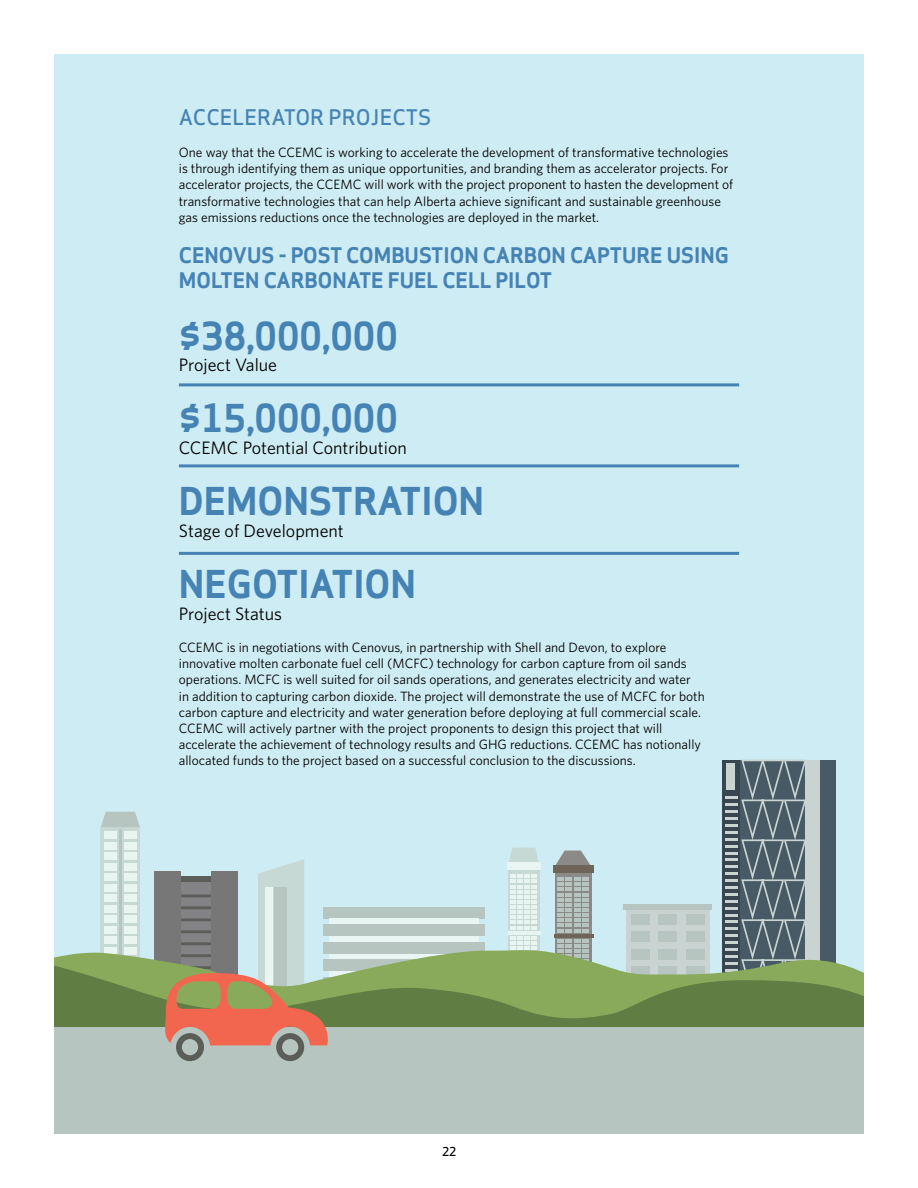
<style>
.page{position:relative;width:918px;height:1188px;background:#fff}
.page>*{position:absolute;margin:0;border:0;box-sizing:border-box;transform-origin:0 0}
.t1{font:37.5px "Apex Sans Bold T";color:#4683b5}
.t2{font:21px/25.2px "Apex Sans Bold T";color:#4683b5}
.t3{font:21px "Apex Sans Medium C";color:#4683b5}
.t4{font:18px "Whitney";color:#000}
.t5{font:13.5px/16.2px "Whitney";color:#000}
.t6{font:12px "Apex Sans Medium C";color:#000}
</style>
<div class="page">
<div style="left:54px;top:54px;width:810px;height:1080px;background:#ceecf3"></div>
<div style="left:508px;top:870px;width:31px;height:121px;background:#c7d9d5"></div>
<svg style="left:508px;top:848px;width:31px;height:15px"></svg>
<svg style="left:510px;top:875px;width:27px;height:54px"></svg>
<hr style="left:508px;top:931px;width:33px;height:4px;background:#e9f5f2">
<svg style="left:510px;top:936px;width:27px;height:11px"></svg>
<div style="left:507px;top:863px;width:34px;height:7px;background:#e9f5f2"></div>
<div style="left:555px;top:873px;width:37px;height:120px;background:#8b8a89"></div>
<svg style="left:555px;top:851px;width:36px;height:15px"></svg>
<svg style="left:557px;top:877px;width:32px;height:55px"></svg>
<hr style="left:554px;top:934px;width:39px;height:3px;background:#6e6458">
<svg style="left:557px;top:939px;width:32px;height:8px"></svg>
<div style="left:553px;top:866px;width:40px;height:7px;background:#6e6458"></div>
<div style="left:101px;top:827px;width:39px;height:144px;background:#c7d9d5"></div>
<svg style="left:101px;top:812px;width:39px;height:15px"></svg>
<hr style="left:119px;top:830px;width:3px;height:127px;background:#b6c5bf">
<div style="left:104px;top:831px;width:12px;height:8px;background:#e9f5f2"></div>
<div style="left:124px;top:831px;width:12px;height:8px;background:#e9f5f2"></div>
<div style="left:104px;top:842px;width:12px;height:8px;background:#e9f5f2"></div>
<div style="left:124px;top:842px;width:12px;height:8px;background:#e9f5f2"></div>
<div style="left:104px;top:852px;width:12px;height:8px;background:#e9f5f2"></div>
<div style="left:124px;top:852px;width:12px;height:8px;background:#e9f5f2"></div>
<div style="left:104px;top:863px;width:12px;height:8px;background:#e9f5f2"></div>
<div style="left:124px;top:863px;width:12px;height:8px;background:#e9f5f2"></div>
<div style="left:104px;top:873px;width:12px;height:8px;background:#e9f5f2"></div>
<div style="left:124px;top:873px;width:12px;height:8px;background:#e9f5f2"></div>
<div style="left:104px;top:884px;width:12px;height:8px;background:#e9f5f2"></div>
<div style="left:124px;top:884px;width:12px;height:8px;background:#e9f5f2"></div>
<div style="left:104px;top:894px;width:12px;height:8px;background:#e9f5f2"></div>
<div style="left:124px;top:894px;width:12px;height:8px;background:#e9f5f2"></div>
<div style="left:104px;top:905px;width:12px;height:8px;background:#e9f5f2"></div>
<div style="left:124px;top:905px;width:12px;height:8px;background:#e9f5f2"></div>
<div style="left:104px;top:915px;width:12px;height:8px;background:#e9f5f2"></div>
<div style="left:124px;top:915px;width:12px;height:8px;background:#e9f5f2"></div>
<div style="left:104px;top:926px;width:12px;height:8px;background:#e9f5f2"></div>
<div style="left:124px;top:926px;width:12px;height:8px;background:#e9f5f2"></div>
<div style="left:104px;top:937px;width:12px;height:7px;background:#e9f5f2"></div>
<div style="left:124px;top:937px;width:12px;height:7px;background:#e9f5f2"></div>
<div style="left:154px;top:871px;width:27px;height:152px;background:#777778"></div>
<div style="left:626px;top:905px;width:84px;height:78px;background:#c9d4d2"></div>
<div style="left:624px;top:904px;width:88px;height:6px;background:#b6c5bf"></div>
<div style="left:631px;top:914px;width:19px;height:11px;background:#b6c5bf"></div>
<div style="left:659px;top:914px;width:18px;height:11px;background:#b6c5bf"></div>
<div style="left:686px;top:914px;width:18px;height:11px;background:#b6c5bf"></div>
<div style="left:631px;top:932px;width:19px;height:10px;background:#b6c5bf"></div>
<div style="left:659px;top:932px;width:18px;height:10px;background:#b6c5bf"></div>
<div style="left:686px;top:932px;width:18px;height:10px;background:#b6c5bf"></div>
<div style="left:727px;top:760px;width:109px;height:239px;background:#475a66"></div>
<div style="left:722px;top:760px;width:17px;height:239px;background:#38464f"></div>
<div style="left:805px;top:760px;width:15px;height:239px;background:#c9d4d2"></div>
<svg style="left:725px;top:759px;width:81px;height:188px"></svg>
<div style="left:323px;top:907px;width:161px;height:11px;background:#b6c5bf"></div>
<div style="left:329px;top:918px;width:150px;height:6px;background:#e9f5f2"></div>
<div style="left:323px;top:924px;width:161px;height:12px;background:#b6c5bf"></div>
<div style="left:329px;top:936px;width:150px;height:6px;background:#e9f5f2"></div>
<div style="left:323px;top:942px;width:161px;height:12px;background:#b6c5bf"></div>
<svg style="left:54px;top:947px;width:793px;height:19px"></svg>
<svg style="left:54px;top:966px;width:810px;height:61px;background:#739251"></svg>
<div style="left:54px;top:1027px;width:810px;height:107px;background:#b6c5bf"></div>
<svg style="left:162px;top:859px;width:166px;height:202px"></svg>
<hr style="left:179px;top:383px;width:560px;height:3px;background:#4683b5">
<hr style="left:179px;top:464px;width:560px;height:3px;background:#4683b5">
<hr style="left:179px;top:552px;width:560px;height:3px;background:#4683b5">
<h2 class="t3" style="left:179px;top:103px;width:254px">ACCELERATOR PROJECTS</h2>
<p class="t5" style="left:179px;top:144px;width:556px">One way that the CCEMC is working to accelerate the development of transformative technologies is through identifying them as unique opportunities, and branding them as accelerator projects. For accelerator projects, the CCEMC will work with the project proponent to hasten the development of transformative technologies that can help Alberta achieve significant and sustainable greenhouse gas emissions reductions once the technologies are deployed in the market.</p>
<h2 class="t2" style="left:179px;top:243px;width:552px">CENOVUS - POST COMBUSTION CARBON CAPTURE USING<br>MOLTEN CARBONATE FUEL CELL PILOT</h2>
<h1 class="t1" style="left:179px;top:312px;width:220px">$38,000,000</h1>
<h3 class="t4" style="left:179px;top:354px;width:100px">Project Value</h3>
<h1 class="t1" style="left:179px;top:394px;width:220px">$15,000,000</h1>
<h3 class="t4" style="left:179px;top:437px;width:229px">CCEMC Potential Contribution</h3>
<h1 class="t1" style="left:179px;top:477px;width:307px">DEMONSTRATION</h1>
<h3 class="t4" style="left:179px;top:520px;width:167px">Stage of Development</h3>
<h1 class="t1" style="left:179px;top:560px;width:239px">NEGOTIATION</h1>
<h3 class="t4" style="left:179px;top:603px;width:105px">Project Status</h3>
<p class="t5" style="left:179px;top:639px;width:527px">CCEMC is in negotiations with Cenovus, in partnership with Shell and Devon, to explore innovative molten carbonate fuel cell (MCFC) technology for carbon capture from oil sands operations. MCFC is well suited for oil sands operations, and generates electricity and water<br>in addition to capturing carbon dioxide. The project will demonstrate the use of MCFC for both carbon capture and electricity and water generation before deploying at full commercial scale.<br>CCEMC will actively partner with the project proponents to design this project that will accelerate the achievement of technology results and GHG reductions. CCEMC has notionally allocated funds to the project based on a successful conclusion to the discussions.</p>
<p class="t6" style="left:442px;top:1143px;width:16px">22</p>
</div>
